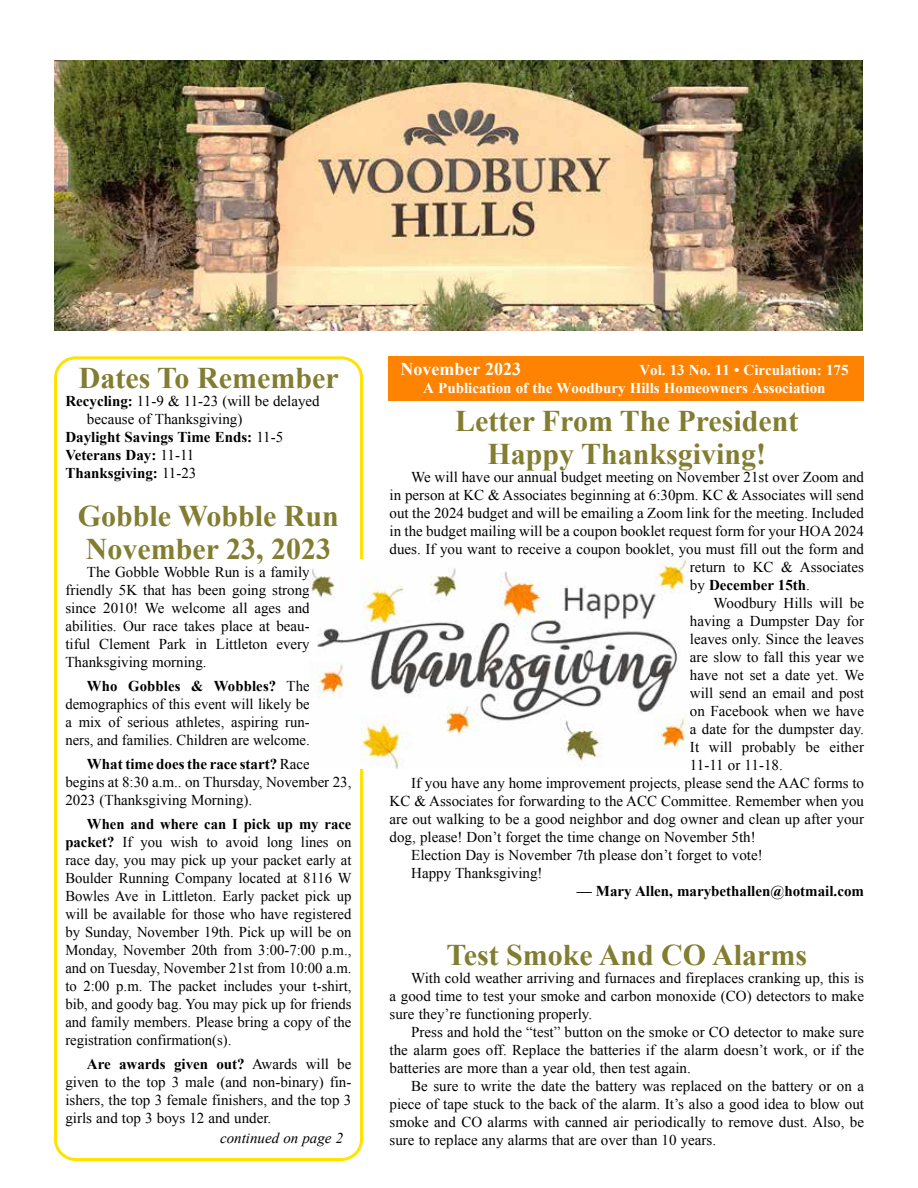
<style>
.page{position:relative;width:918px;height:1188px;background:#fff}
.page>*{position:absolute;margin:0;border:0;box-sizing:border-box;transform-origin:0 0}
.t1{font:700 30px/33px "Times New Roman";color:#827d31}
.t2{font:700 18px "Times New Roman";color:#fff}
.t3{font:15px/18px "Times New Roman";color:#000;text-align:justify}
.t4{font:700 15px "Times New Roman";color:#000}
.t5{font:700 15px "Times New Roman";color:#fff}
.t6{font:italic 15px "Times New Roman";color:#000}
.s1{font-weight:700}
.s2{font-weight:400}
</style>
<div class="page">
<div style="left:54px;top:356px;width:309px;height:805px;border:3px solid #ffe200;border-radius:20px"></div>
<img style="left:55px;top:61px;width:807px;height:270px">
<div style="left:389px;top:357px;width:475px;height:44px;background:#ff8302"></div>
<img style="left:310px;top:559px;width:379px;height:210px">
<h1 class="t1" style="left:79px;top:361px;width:261px">Dates To Remember</h1>
<p class="t3" style="left:65px;top:392px;width:256px"><span class="s1">Recycling:</span> 11-9 &amp; 11-23 (will be delayed</p>
<p class="t3" style="left:87px;top:410px;width:157px">because of Thanksgiving)</p>
<p class="t4" style="left:65px;top:427px;width:219px">Daylight Savings Time Ends: <span class="s2">11-5</span></p>
<p class="t4" style="left:65px;top:445px;width:131px">Veterans Day: <span class="s2">11-11</span></p>
<p class="t4" style="left:65px;top:463px;width:133px">Thanksgiving: <span class="s2">11-23</span></p>
<h1 class="t1" style="left:78px;top:499px;width:263px">Gobble Wobble Run<br>November 23, 2023</h1>
<p class="t3" style="left:65px;top:563px;width:246px;text-indent:22px">The Gobble Wobble Run is a family friendly 5K that has been going strong since 2010! We welcome all ages and abilities. Our race takes place at beau&shy;tiful Clement Park in Littleton every Thanksgiving morning.</p>
<p class="t3" style="left:65px;top:677px;width:246px;text-indent:22px"><span class="s1">Who Gobbles &amp; Wobbles?</span> The demographics of this event will likely be a mix of serious athletes, aspiring run&shy;ners, and families. Children are welcome.</p>
<p class="t3" style="left:65px;top:755px;width:288px;text-align:left;text-indent:22px"><span class="s1">What time does the race start?</span> Race begins at 8:30 a.m.. on Thursday, November 23,<br>2023 (Thanksgiving Morning).</p>
<p class="t3" style="left:65px;top:815px;width:288px;text-indent:22px"><span class="s1">When and where can I pick up my race packet?</span> If you wish to avoid long lines on race day, you may pick up your packet early at Boulder Running Company located at 8116 W Bowles Ave in Littleton. Early packet pick up will be available for those who have registered by Sunday, November 19th. Pick up will be on Monday, November 20th from 3:00-7:00 p.m., and on Tuesday, November 21st from 10:00 a.m. to 2:00 p.m. The packet includes your t-shirt, bib, and goody bag. You may pick up for friends and family members. Please bring a copy of the registration confirmation(s).</p>
<p class="t3" style="left:65px;top:1055px;width:288px;text-indent:22px"><span class="s1">Are awards given out?</span> Awards will be given to the top 3 male (and non-binary) fin&shy;ishers, the top 3 female finishers, and the top 3 girls and top 3 boys 12 and under.</p>
<p class="t6" style="left:220px;top:1128px;width:125px">continued on page 2</p>
<p class="t2" style="left:400px;top:356px;width:122px">November 2023</p>
<p class="t5" style="left:639px;top:359px;width:211px">Vol. 13 No. 11 • Circulation: 175</p>
<p class="t5" style="left:423px;top:377px;width:404px">A Publication of the Woodbury Hills Homeowners Association</p>
<h1 class="t1" style="left:455px;top:404px;width:345px;text-align:center">Letter From The President<br>Happy Thanksgiving!</h1>
<p class="t3" style="left:411px;top:468px;width:454px">We will have our annual budget meeting on November 21st over Zoom and</p>
<p class="t3" style="left:390px;top:486px;width:476px">in person at KC &amp; Associates beginning at 6:30pm. KC &amp; Associates will send</p>
<p class="t3" style="left:390px;top:504px;width:476px">out the 2024 budget and will be emailing a Zoom link for the meeting. Included</p>
<p class="t3" style="left:390px;top:522px;width:476px">in the budget mailing will be a coupon booklet request form for your HOA 2024</p>
<p class="t3" style="left:390px;top:540px;width:476px">dues. If you want to receive a coupon booklet, you must fill out the form and</p>
<p class="t3" style="left:690px;top:558px;width:176px">return to KC &amp; Associates</p>
<p class="t4" style="left:690px;top:575px;width:122px"><span class="s2">by</span> December 15th<span class="s2">.</span></p>
<p class="t3" style="left:714px;top:594px;width:152px">Woodbury Hills will be</p>
<p class="t3" style="left:690px;top:612px;width:176px">having a Dumpster Day for</p>
<p class="t3" style="left:690px;top:630px;width:176px">leaves only. Since the leaves</p>
<p class="t3" style="left:690px;top:648px;width:176px">are slow to fall this year we</p>
<p class="t3" style="left:690px;top:666px;width:176px">have not set a date yet. We</p>
<p class="t3" style="left:690px;top:684px;width:176px">will send an email and post</p>
<p class="t3" style="left:690px;top:702px;width:176px">on Facebook when we have</p>
<p class="t3" style="left:690px;top:720px;width:176px">a date for the dumpster day.</p>
<p class="t3" style="left:690px;top:738px;width:176px">It will probably be either</p>
<p class="t3" style="left:690px;top:756px;width:94px">11-11 or 11-18.</p>
<p class="t3" style="left:411px;top:774px;width:454px">If you have any home improvement projects, please send the AAC forms to</p>
<p class="t3" style="left:390px;top:792px;width:476px">KC &amp; Associates for forwarding to the ACC Committee. Remember when you</p>
<p class="t3" style="left:390px;top:810px;width:476px">are out walking to be a good neighbor and dog owner and clean up after your</p>
<p class="t3" style="left:390px;top:828px;width:368px">dog, please! Don’t forget the time change on November 5th!</p>
<p class="t3" style="left:411px;top:846px;width:353px">Election Day is November 7th please don’t forget to vote!</p>
<p class="t3" style="left:411px;top:864px;width:133px">Happy Thanksgiving!</p>
<p class="t4" style="left:577px;top:881px;width:289px">— Mary Allen, marybethallen@hotmail.com</p>
<h1 class="t1" style="left:447px;top:938px;width:362px">Test Smoke And CO Alarms</h1>
<p class="t3" style="left:390px;top:969px;width:476px;text-indent:22px">With cold weather arriving and furnaces and fireplaces cranking up, this is a good time to test your smoke and carbon monoxide (CO) detectors to make sure they’re functioning properly.</p>
<p class="t3" style="left:390px;top:1023px;width:476px;text-indent:22px">Press and hold the “test” button on the smoke or CO detector to make sure the alarm goes off. Replace the batteries if the alarm doesn’t work, or if the batteries are more than a year old, then test again.</p>
<p class="t3" style="left:390px;top:1077px;width:476px;text-indent:22px">Be sure to write the date the battery was replaced on the battery or on a piece of tape stuck to the back of the alarm. It’s also a good idea to blow out smoke and CO alarms with canned air periodically to remove dust. Also, be sure to replace any alarms that are over than 10 years.</p>
</div>
